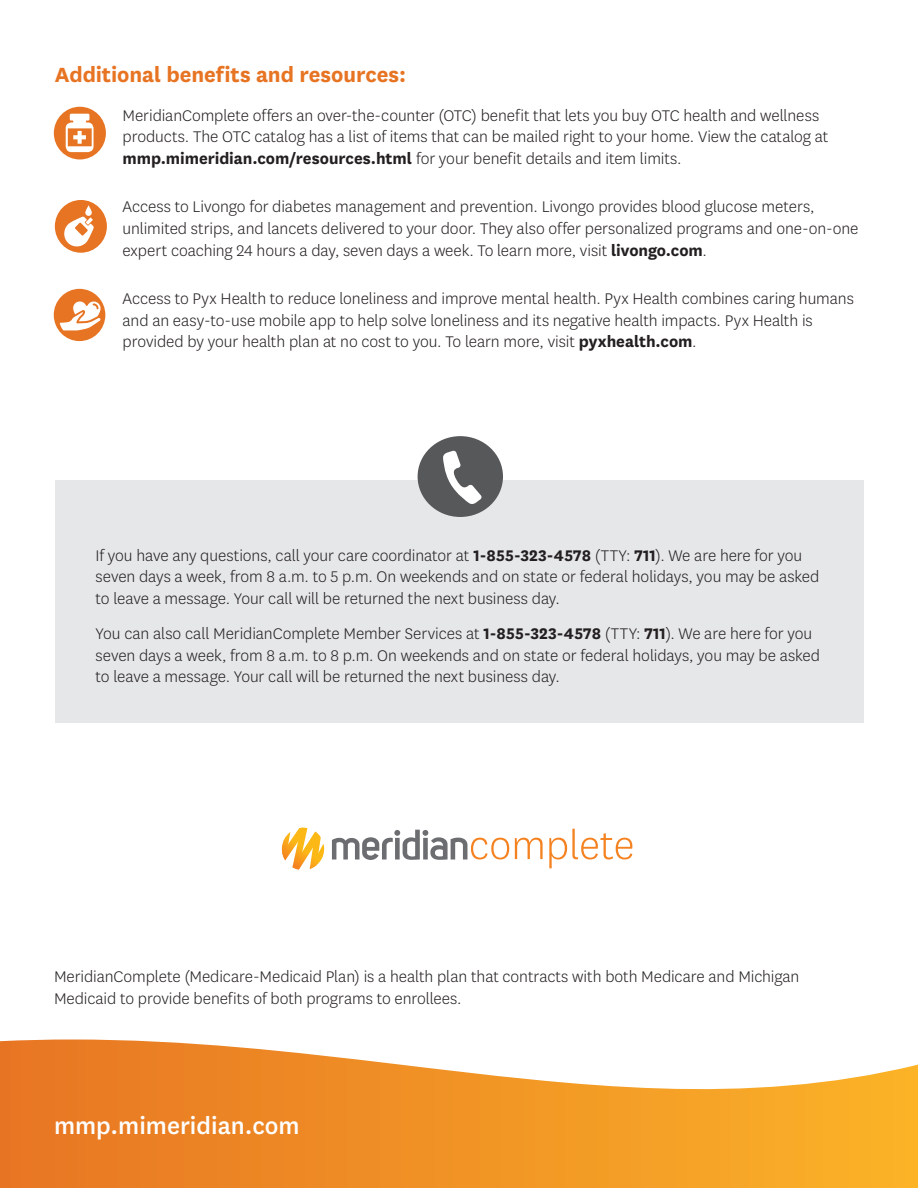
<style>
.page{position:relative;width:918px;height:1188px;background:#fff}
.page>*{position:absolute;margin:0;border:0;box-sizing:border-box;transform-origin:0 0}
.t1{font:500 27px "Centene Sans";color:#fff}
.t2{font:700 24px "Centene Sans";letter-spacing:-.005em;color:#e77423}
.t3{font:300 18px/21.6px "Centene Sans";letter-spacing:-.005em;color:#231f20}
.s1{font-weight:700}
</style>
<div class="page">
<div style="left:55px;top:480px;width:809px;height:242px;background:#e6e7e9"></div>
<div style="left:54px;top:107px;width:52px;height:52px;background:#e77423;border-radius:50%"></div>
<svg style="left:66px;top:114px;width:28px;height:38px"></svg>
<div style="left:55px;top:200px;width:52px;height:53px;background:#e77423;border-radius:50%"></div>
<svg style="left:63px;top:217px;width:31px;height:31px"></svg>
<svg style="left:85px;top:205px;width:7px;height:11px"></svg>
<div style="left:54px;top:289px;width:51px;height:52px;background:#e77423;border-radius:50%"></div>
<svg style="left:59px;top:301px;width:42px;height:29px"></svg>
<svg style="left:418px;top:436px;width:85px;height:81px"></svg>
<svg style="left:282px;top:828px;width:42px;height:42px"></svg>
<svg style="left:332px;top:830px;width:177px;height:30px"></svg>
<svg style="left:515px;top:838px;width:28px;height:21px"></svg>
<svg style="left:549px;top:829px;width:83px;height:39px"></svg>
<svg style="left:0;top:1040px;width:918px;height:148px"></svg>
<h2 class="t2" style="left:55px;top:58px;width:353px">Additional benefits and resources:</h2>
<p class="t3" style="left:123px;top:104px;width:707px">MeridianComplete offers an over-the-counter (OTC) benefit that lets you buy OTC health and wellness products. The OTC catalog has a list of items that can be mailed right to your home. View the catalog at <span class="s1">mmp.mimeridian.com/resources.html</span> for your benefit details and item limits.</p>
<p class="t3" style="left:123px;top:196px;width:737px">Access to Livongo for diabetes management and prevention. Livongo provides blood glucose meters, unlimited strips, and lancets delivered to your door. They also offer personalized programs and one-on-one expert coaching 24 hours a day, seven days a week. To learn more, visit <span class="s1">livongo.com</span>.</p>
<p class="t3" style="left:123px;top:287px;width:733px">Access to Pyx Health to reduce loneliness and improve mental health. Pyx Health combines caring humans and an easy-to-use mobile app to help solve loneliness and its negative health impacts. Pyx Health is provided by your health plan at no cost to you. To learn more, visit <span class="s1">pyxhealth.com</span>.</p>
<p class="t3" style="left:96px;top:544px;width:725px">If you have any questions, call your care coordinator at <span class="s1">1-855-323-4578</span> (TTY: <span class="s1">711</span>). We are here for you seven days a week, from 8 a.m. to 5 p.m. On weekends and on state or federal holidays, you may be asked to leave a message. Your call will be returned the next business day.</p>
<p class="t3" style="left:96px;top:622px;width:726px">You can also call MeridianComplete Member Services at <span class="s1">1-855-323-4578</span> (TTY: <span class="s1">711</span>). We are here for you seven days a week, from 8 a.m. to 8 p.m. On weekends and on state or federal holidays, you may be asked to leave a message. Your call will be returned the next business day.</p>
<p class="t3" style="left:54px;top:965px;width:747px">MeridianComplete (Medicare-Medicaid Plan) is a health plan that contracts with both Medicare and Michigan<br>Medicaid to provide benefits of both programs to enrollees.</p>
<p class="t1" style="left:54px;top:1107px;width:247px">mmp.mimeridian.com</p>
</div>
